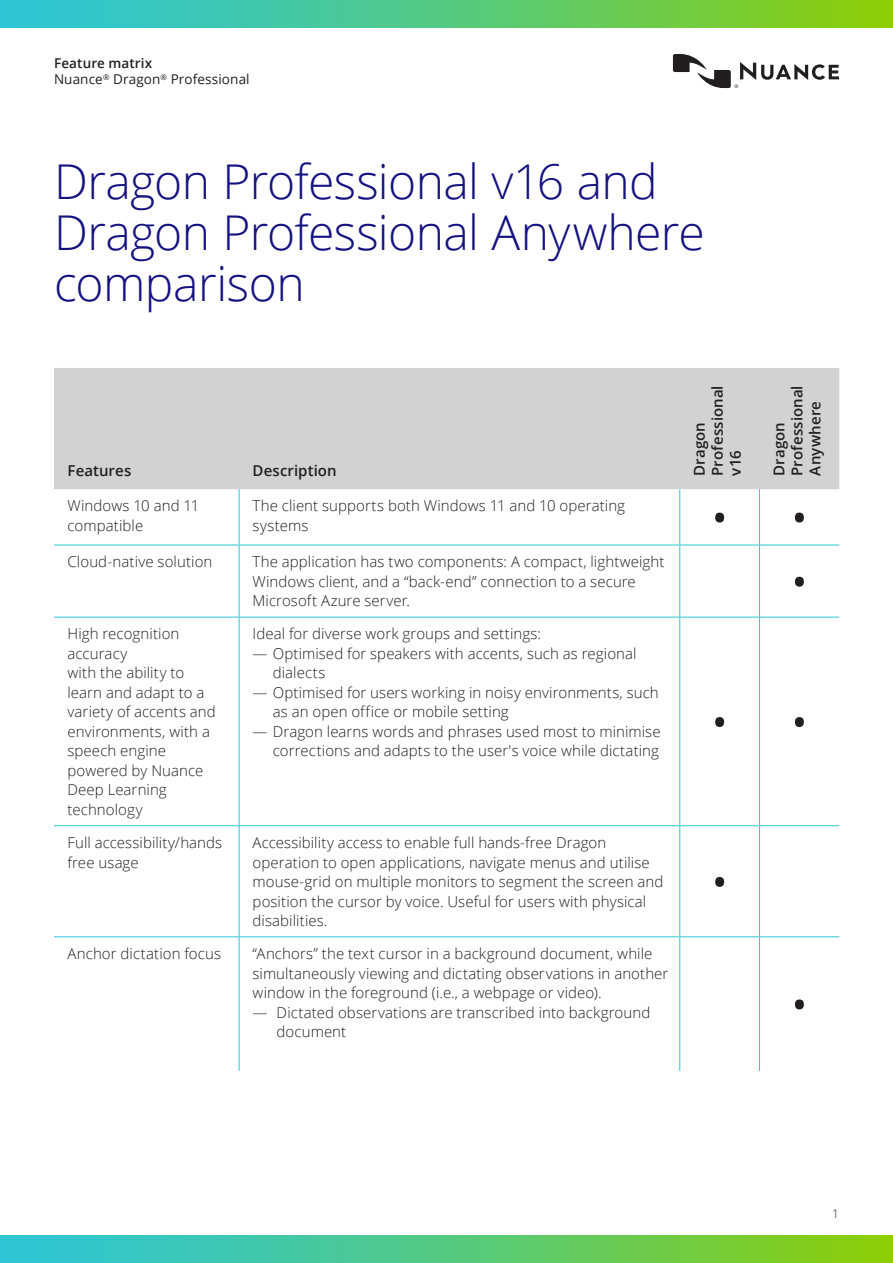
<style>
.page{position:relative;width:893px;height:1263px;background:#fff}
.page>*{position:absolute;margin:0;border:0;box-sizing:border-box;transform-origin:0 0}
.Headline_32_34{font:300 48px/51px "Open Sans";letter-spacing:-.015em;color:#141380}
.Table_Text_10_13{font:300 15px/19.5px "Open Sans";letter-spacing:.005em;color:#231f20}
.Bullets_Body_Text_10{font:300 15px/19.5px "Open Sans";letter-spacing:.005em;color:#231f20}
.Table_Heads_12_14{font:600 15px/18px "Open Sans";letter-spacing:.005em;color:#231f20}
.Product_Offering_Nam{font:13.5px "Open Sans";letter-spacing:.01em;color:#231f20}
.Feature_matrix_9_11{font:600 13.5px "Open Sans";letter-spacing:.01em;color:#231f20}
.t1{font:300 12px "Open Sans";color:#231f20}
</style>
<div class="page">
<div style="left:0;top:1236px;width:893px;height:27px;background:linear-gradient(to right,#26c5e5,#88ce0e)"></div>
<div style="left:0;top:0;width:893px;height:27px;background:linear-gradient(to right,#26c5e6,#88ce0e)"></div>
<svg style="left:673px;top:54px;width:166px;height:34px"></svg>
<div style="left:54px;top:368px;width:785px;height:121px;background:#d1d2d4"></div>
<hr style="left:239px;top:489px;width:1px;height:56px;background:#2dc6d6">
<hr style="left:679px;top:489px;width:1px;height:56px;background:#2dc6d6">
<hr style="left:54px;top:545px;width:185px;height:1px;background:#2dc6d6">
<hr style="left:239px;top:545px;width:1px;height:72px;background:#2dc6d6">
<hr style="left:679px;top:545px;width:80px;height:1px;background:#2dc6d6">
<hr style="left:679px;top:545px;width:1px;height:72px;background:#2dc6d6">
<hr style="left:759px;top:545px;width:80px;height:1px;background:#2dc6d6">
<hr style="left:54px;top:617px;width:185px;height:1px;background:#2dc6d6">
<hr style="left:239px;top:617px;width:441px;height:1px;background:#2dc6d6">
<hr style="left:239px;top:617px;width:1px;height:208px;background:#2dc6d6">
<hr style="left:680px;top:617px;width:79px;height:1px;background:#2dc6d6">
<hr style="left:679px;top:617px;width:1px;height:208px;background:#2dc6d6">
<hr style="left:759px;top:617px;width:80px;height:1px;background:#2dc6d6">
<hr style="left:54px;top:825px;width:185px;height:1px;background:#2dc6d6">
<hr style="left:239px;top:825px;width:441px;height:1px;background:#2dc6d6">
<hr style="left:239px;top:826px;width:1px;height:110px;background:#2dc6d6">
<hr style="left:680px;top:825px;width:79px;height:1px;background:#2dc6d6">
<hr style="left:679px;top:826px;width:1px;height:110px;background:#2dc6d6">
<hr style="left:759px;top:825px;width:80px;height:1px;background:#2dc6d6">
<hr style="left:54px;top:936px;width:185px;height:1px;background:#2dc6d6">
<hr style="left:239px;top:936px;width:441px;height:1px;background:#2dc6d6">
<hr style="left:239px;top:937px;width:1px;height:134px;background:#2dc6d6">
<hr style="left:680px;top:936px;width:79px;height:1px;background:#2dc6d6">
<hr style="left:679px;top:937px;width:1px;height:134px;background:#2dc6d6">
<hr style="left:759px;top:936px;width:80px;height:1px;background:#2dc6d6">
<hr style="left:239px;top:545px;width:440px;height:1px;background:#2dc6d6">
<hr style="left:759px;top:489px;width:1px;height:56px;background:#2dc6d6">
<hr style="left:759px;top:545px;width:1px;height:72px;background:#2dc6d6">
<hr style="left:759px;top:617px;width:1px;height:208px;background:#2dc6d6">
<hr style="left:759px;top:826px;width:1px;height:110px;background:#2dc6d6">
<hr style="left:759px;top:937px;width:1px;height:134px;background:#2dc6d6">
<svg style="left:715px;top:513px;width:9px;height:9px"></svg>
<svg style="left:795px;top:513px;width:9px;height:9px"></svg>
<svg style="left:795px;top:577px;width:9px;height:10px"></svg>
<svg style="left:715px;top:717px;width:9px;height:10px"></svg>
<svg style="left:795px;top:717px;width:9px;height:10px"></svg>
<svg style="left:715px;top:877px;width:9px;height:10px"></svg>
<svg style="left:795px;top:999px;width:9px;height:10px"></svg>
<p class="Feature_matrix_9_11" style="left:54px;top:54px;width:100px">Feature matrix</p>
<p class="Product_Offering_Nam" style="left:54px;top:70px;width:197px">Nuance<sup>®</sup> Dragon<sup>®</sup> Professional</p>
<h1 class="Headline_32_34" style="left:54px;top:155px;width:652px">Dragon Professional v16 and<br>Dragon Professional Anywhere comparison</h1>
<p class="Table_Heads_12_14" style="left:68px;top:461px;width:65px">Features</p>
<p class="Table_Heads_12_14" style="left:253px;top:461px;width:86px">Description</p>
<p class="Table_Text_10_13" style="left:68px;top:495px;width:133px">Windows 10 and 11 compatible</p>
<p class="Table_Text_10_13" style="left:253px;top:495px;width:374px">The client supports both Windows 11 and 10 operating systems</p>
<p class="Table_Text_10_13" style="left:68px;top:552px;width:146px">Cloud-native solution</p>
<p class="Table_Text_10_13" style="left:253px;top:552px;width:413px">The application has two components: A compact, lightweight<br>Windows client, and a “back-end” connection to a secure<br>Microsoft Azure server.</p>
<p class="Table_Text_10_13" style="left:68px;top:624px;width:113px">High recognition accuracy</p>
<p class="Table_Text_10_13" style="left:68px;top:663px;width:150px">with the ability to learn and adapt to a variety of accents and environments, with a</p>
<p class="Table_Text_10_13" style="left:68px;top:741px;width:137px">speech engine powered by Nuance<br>Deep Learning</p>
<p class="Table_Text_10_13" style="left:68px;top:799px;width:77px">technology</p>
<p class="Table_Text_10_13" style="left:253px;top:624px;width:290px">Ideal for diverse work groups and settings:</p>
<p class="Table_Text_10_13" style="left:273px;top:643px;width:365px;text-indent:-20px">— Optimised for speakers with accents, such as regional dialects</p>
<p class="Table_Text_10_13" style="left:273px;top:682px;width:387px;text-indent:-20px">— Optimised for users working in noisy environments, such as an open office or mobile setting</p>
<p class="Table_Text_10_13" style="left:253px;top:721px;width:409px;text-align:right">— Dragon learns words and phrases used most to minimise corrections and adapts to the user's voice while dictating</p>
<p class="Table_Text_10_13" style="left:68px;top:832px;width:156px">Full accessibility/hands free usage</p>
<p class="Table_Text_10_13" style="left:253px;top:832px;width:412px">Accessibility access to enable full hands-free Dragon operation to open applications, navigate menus and utilise mouse-grid on multiple monitors to segment the screen and position the cursor by voice. Useful for users with physical disabilities.</p>
<p class="Table_Text_10_13" style="left:68px;top:943px;width:155px">Anchor dictation focus</p>
<p class="Bullets_Body_Text_10" style="left:253px;top:943px;width:417px">“Anchors” the text cursor in a background document, while simultaneously viewing and dictating observations in another window in the foreground (i.e., a webpage or video).</p>
<p class="Table_Text_10_13" style="left:277px;top:1002px;width:375px;text-indent:-24px">— Dictated observations are transcribed into background document</p>
<p class="Table_Heads_12_14" style="left:690px;top:476px;width:92px;rotate:-90deg">Dragon<br>Professional v16</p>
<p class="Table_Heads_12_14" style="left:770px;top:476px;width:92px;rotate:-90deg">Dragon<br>Professional<br>Anywhere</p>
<p class="t1" style="left:832px;top:1205px;width:8px">1</p>
</div>
